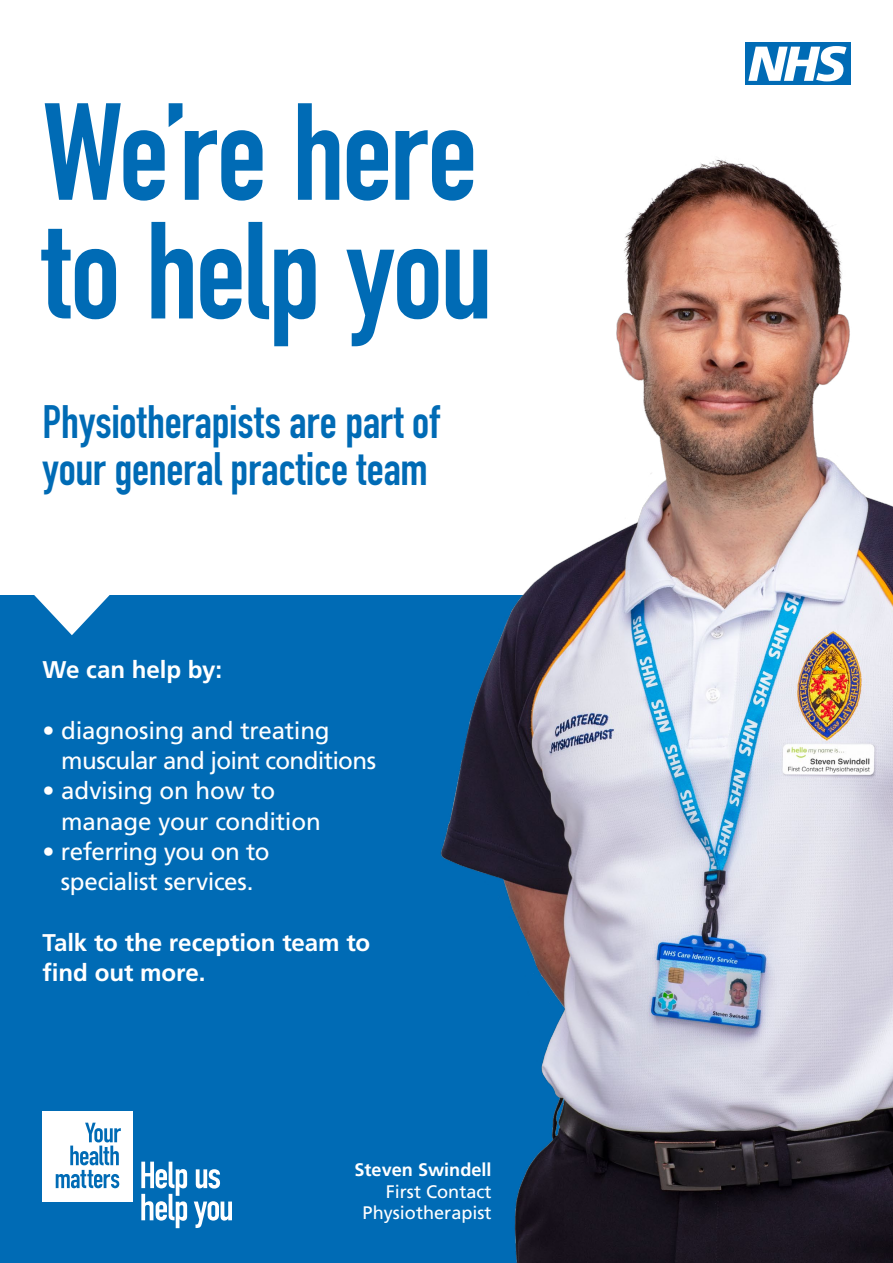
<style>
.page{position:relative;width:893px;height:1263px;background:#fff}
.page>*{position:absolute;margin:0;border:0;box-sizing:border-box;transform-origin:0 0}
.t1{font:700 135.6px/118.6px "DIN Condensed";letter-spacing:-.015em;color:#006bb5}
.t2{font:700 46.2px/46.2px "DIN Condensed";letter-spacing:-.005em;color:#006bb5}
.t3{font:24.15px/30.3px "Frutiger LT Pro";letter-spacing:-.015em;color:#fff}
.t4{font:700 24.15px/30.3px "Frutiger LT Pro";letter-spacing:-.005em;color:#fff}
.t5{font:18.15px/21.8px "Frutiger LT Pro";color:#fff;text-align:right}
.s1{font-weight:700}
</style>
<div class="page">
<div style="left:0;top:595px;width:893px;height:668px;background:#006bb5"></div>
<svg style="left:34px;top:595px;width:76px;height:40px"></svg>
<img style="left:440px;top:159px;width:453px;height:1104px">
<div style="left:745px;top:43px;width:105px;height:42px;background:#006bb5"></div>
<svg style="left:748px;top:46px;width:98px;height:35px"></svg>
<div style="left:43px;top:1111px;width:90px;height:90px;background:#fff"></div>
<svg style="left:56px;top:1123px;width:65px;height:65px"></svg>
<svg style="left:196px;top:1169px;width:24px;height:19px"></svg>
<svg style="left:141px;top:1161px;width:46px;height:67px"></svg>
<svg style="left:194px;top:1201px;width:38px;height:27px"></svg>
<h1 class="t1" style="left:43px;top:92px;width:452px">We’re here to help you</h1>
<p class="t2" style="left:43px;top:399px;width:399px">Physiotherapists are part of your general practice team</p>
<p class="t4" style="left:43px;top:655px;width:181px">We can help by:</p>
<p class="t3" style="left:61px;top:715px;width:316px;text-indent:-19px">• diagnosing and treating muscular and joint conditions</p>
<p class="t3" style="left:61px;top:776px;width:261px;text-indent:-19px">• advising on how to manage your condition</p>
<p class="t3" style="left:43px;top:837px;width:229px;text-align:center">• referring you on to specialist services.</p>
<p class="t4" style="left:43px;top:927px;width:329px">Talk to the reception team to find out more.</p>
<p class="t5" style="left:354px;top:1159px;width:139px"><span class="s1">Steven Swindell<br></span>First Contact<br>Physiotherapist</p>
</div>
